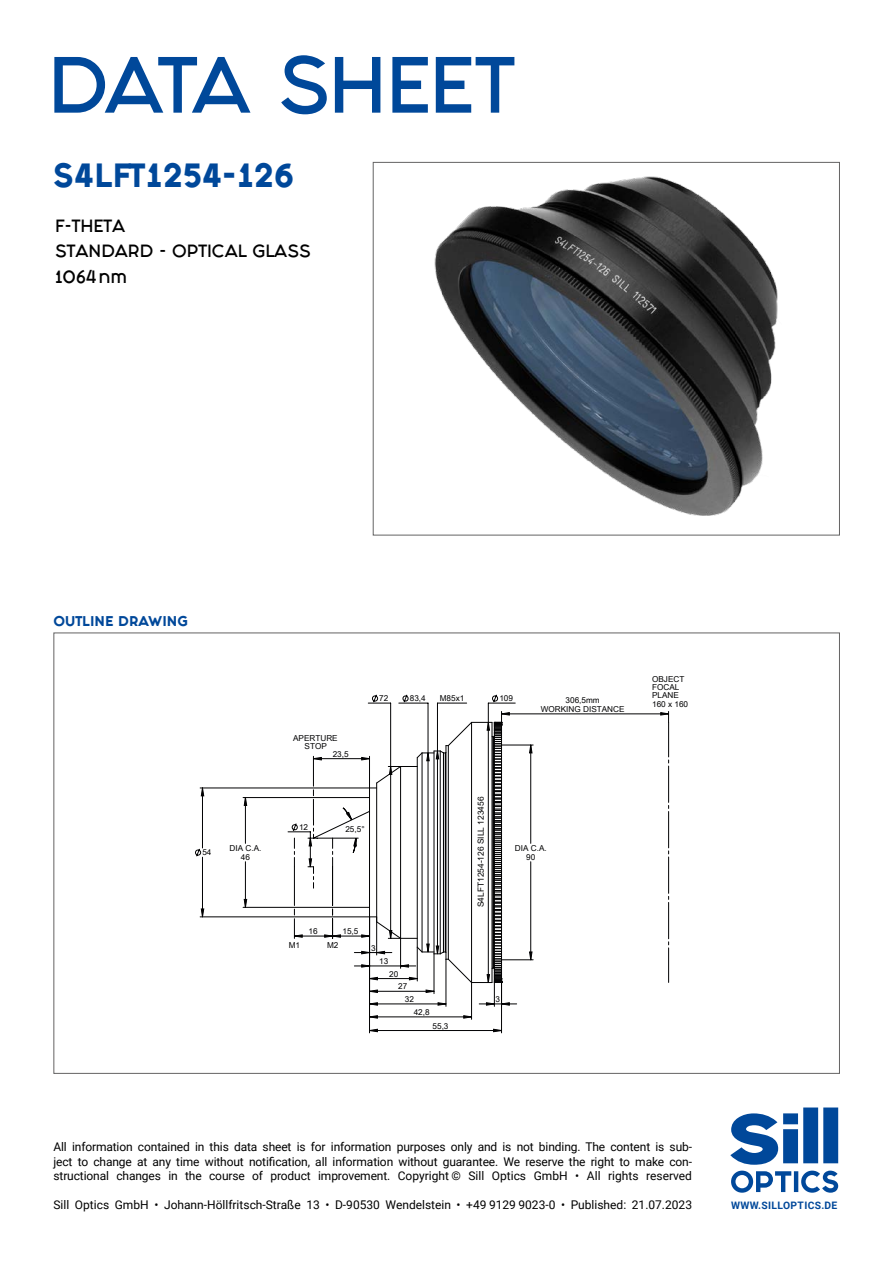
<style>
.page{position:relative;width:893px;height:1263px;background:#fff}
.page>*{position:absolute;margin:0;border:0;box-sizing:border-box;transform-origin:0 0}
.t1{font:67.5px "Fashion Fetish Bold";color:#00489a}
.t2{font:800 28.5px "Fashion Fetish";color:#00489a}
.t3{font:15px/25.5px "Fashion Fetish Bold";color:#000}
.t4{font:12px/14.4px "Roboto";color:#000;text-align:justify}
.t5{font:800 12px "Fashion Fetish";color:#00489a}
.t6{font:700 10.35px "Roboto";letter-spacing:.035em;color:#00489a}
.t7{font:8.4px "Arial";color:#020203}
.t8{font:8.25px/8.4px "Arial";color:#020203;text-align:center}
</style>
<div class="page">
<img style="left:434px;top:176px;width:344px;height:340px">
<svg style="left:195px;top:848px;width:6px;height:9px"></svg>
<svg style="left:668px;top:939px;width:1px;height:43px"></svg>
<hr style="left:501px;top:959px;width:32px;height:1px;background:#020203">
<hr style="left:200px;top:788px;width:169px;height:1px;background:#020203">
<hr style="left:200px;top:916px;width:169px;height:1px;background:#020203">
<hr style="left:369px;top:917px;width:1px;height:116px;background:#020203">
<hr style="left:501px;top:982px;width:1px;height:51px;background:#020203">
<svg style="left:517px;top:713px;width:152px;height:224px"></svg>
<svg style="left:201px;top:722px;width:331px;height:310px"></svg>
<svg style="left:354px;top:694px;width:163px;height:312px"></svg>
<svg style="left:730px;top:1107px;width:108px;height:86px"></svg>
<h1 class="t1" style="left:48px;top:30px;width:279px">DATASHEE</h1>
<h1 class="t1" style="left:476px;top:30px;width:40px">T</h1>
<h2 class="t2" style="left:52px;top:152px;width:244px">S4LFT1254-126</h2>
<p class="t3" style="left:55px;top:213px;width:257px">F-THETA<br>STANDARD - OPTICAL GLASS<br>1064NM</p>
<p class="t5" style="left:53px;top:611px;width:136px">OUTLINE DRAWING</p>
<p class="t8" style="left:202px;top:848px;width:11px">54</p>
<p class="t8" style="left:293px;top:733px;width:46px">APERTURE<br>STOP</p>
<p class="t8" style="left:333px;top:749px;width:17px">23,5</p>
<p class="t8" style="left:379px;top:694px;width:11px">72</p>
<p class="t8" style="left:410px;top:694px;width:17px">83,4</p>
<p class="t8" style="left:440px;top:694px;width:26px">M85x1</p>
<p class="t8" style="left:499px;top:694px;width:15px">109</p>
<p class="t8" style="left:541px;top:695px;width:85px;line-height:9.1px">306,5mm<br>WORKING DISTANCE</p>
<p class="t7" style="left:475px;top:907px;width:112px;rotate:-90deg">S4LFT1254-126 SILL 123456</p>
<p class="t8" style="left:299px;top:823px;width:11px">12</p>
<p class="t8" style="left:345px;top:825px;width:21px">25,5°</p>
<p class="t8" style="left:230px;top:843px;width:33px;line-height:9.1px">DIA C.A.<br>46</p>
<p class="t8" style="left:515px;top:843px;width:33px;line-height:9.1px">DIA C.A.<br>90</p>
<p class="t8" style="left:309px;top:927px;width:11px">16</p>
<p class="t8" style="left:342px;top:927px;width:17px">15,5</p>
<p class="t8" style="left:289px;top:940px;width:13px">M1</p>
<p class="t8" style="left:327px;top:940px;width:13px">M2</p>
<p class="t8" style="left:371px;top:943px;width:6px">3</p>
<p class="t8" style="left:379px;top:957px;width:11px">13</p>
<p class="t8" style="left:389px;top:969px;width:11px">20</p>
<p class="t8" style="left:398px;top:982px;width:11px">27</p>
<p class="t8" style="left:405px;top:995px;width:11px">32</p>
<p class="t8" style="left:414px;top:1008px;width:17px">42,8</p>
<p class="t8" style="left:433px;top:1021px;width:17px">55,3</p>
<p class="t8" style="left:496px;top:995px;width:6px">3</p>
<p class="t8" style="left:652px;top:674px;width:38px;text-align:left">OBJECT<br>FOCAL<br>PLANE<br>160 x 160</p>
<p class="t4" style="left:53px;top:1139px;width:640px">All information contained in this data sheet is for information purposes only and is not binding. The content is sub&shy;ject to change at any time without notification, all information without guarantee. We reserve the right to make con&shy;structional changes in the course of product improvement. Copyright © Sill Optics GmbH • All rights reserved</p>
<p class="t4" style="left:53px;top:1197px;width:640px">Sill Optics GmbH • Johann-Höllfritsch-Straße 13 • D-90530 Wendelstein • +49 9129 9023-0 • Published: 21.07.2023</p>
<p class="t6" style="left:731px;top:1198px;width:108px">WWW.SILLOPTICS.DE</p>
</div>
